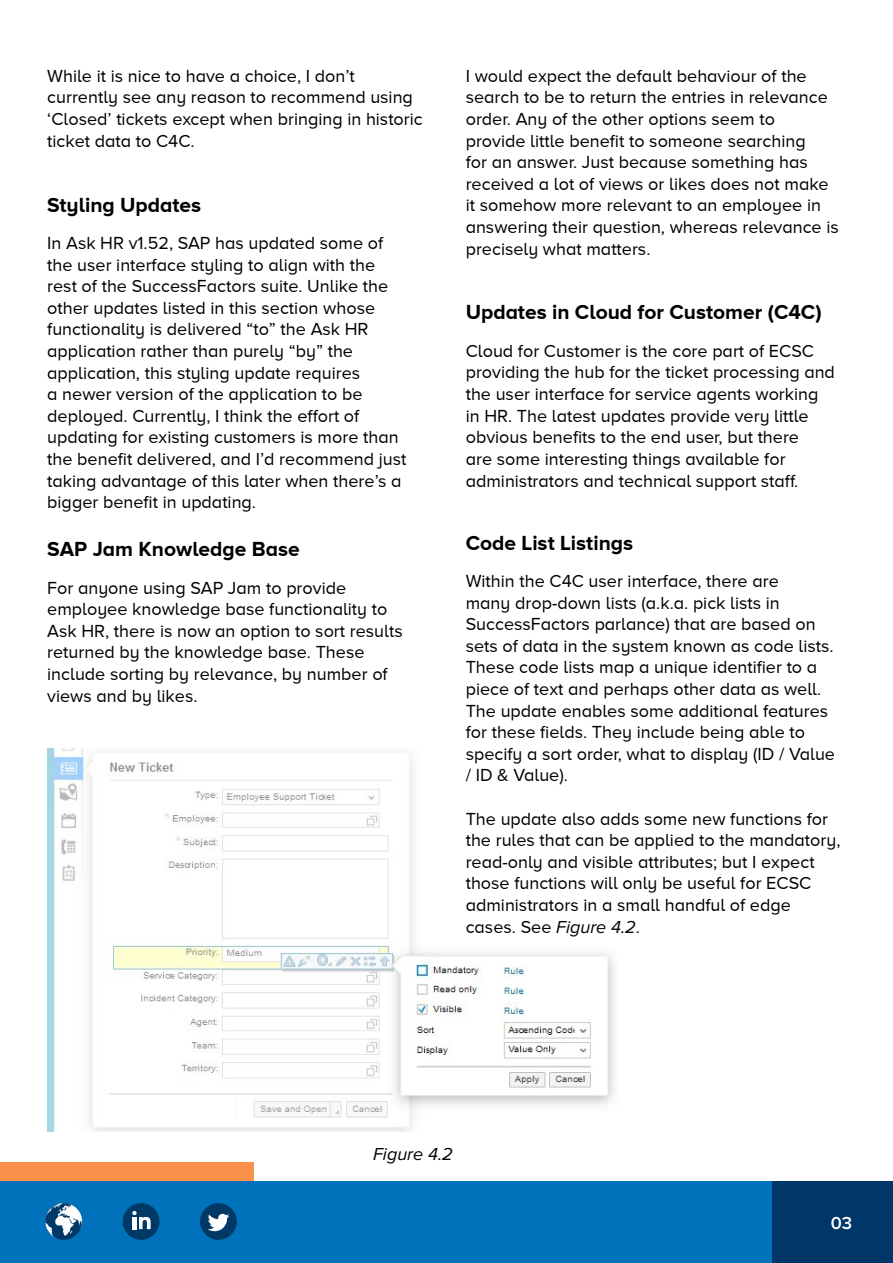
<style>
.page{position:relative;width:893px;height:1263px;background:#fff}
.page>*{position:absolute;margin:0;border:0;box-sizing:border-box;transform-origin:0 0}
.t1{font:700 21px "Proxima Nova A";color:#000}
.t2{font:18px/21.6px "Proxima Nova A";color:#000}
.t3{font:italic 18px "Proxima Nova";color:#000}
.t4{font:600 18px "Proxima Nova";color:#fff}
.s1{font-family:"Proxima Nova";font-style:italic}
</style>
<div class="page">
<div style="left:0;top:1162px;width:254px;height:101px;background:#fa914b"></div>
<div style="left:0;top:1182px;width:893px;height:81px;background:#0072bc"></div>
<div style="left:773px;top:1182px;width:120px;height:81px;background:#003768"></div>
<div style="left:123px;top:1203px;width:36px;height:37px;background:#003866;border-radius:50%"></div>
<svg style="left:132px;top:1211px;width:19px;height:18px"></svg>
<svg style="left:45px;top:1203px;width:37px;height:37px"></svg>
<svg style="left:45px;top:1203px;width:37px;height:35px"></svg>
<img style="left:47px;top:748px;width:568px;height:383px">
<div style="left:200px;top:1203px;width:37px;height:37px;background:#003866;border-radius:50%"></div>
<svg style="left:208px;top:1214px;width:21px;height:17px"></svg>
<p class="t2" style="left:47px;top:65px;width:377px">While it is nice to have a choice, I don’t currently see any reason to recommend using ‘Closed’ tickets except when bringing in historic ticket data to C4C.</p>
<p class="t2" style="left:466px;top:65px;width:375px">I would expect the default behaviour of the search to be to return the entries in relevance order. Any of the other options seem to provide little benefit to someone searching<br>for an answer. Just because something has received a lot of views or likes does not make it somehow more relevant to an employee in answering their question, whereas relevance is precisely what matters.</p>
<p class="t1" style="left:47px;top:193px;width:155px">Styling Updates</p>
<p class="t2" style="left:47px;top:232px;width:361px">In Ask HR v1.52, SAP has updated some of the user interface styling to align with the rest of the SuccessFactors suite. Unlike the other updates listed in this section whose functionality is delivered “to” the Ask HR application rather than purely “by” the application, this styling update requires<br>a newer version of the application to be deployed. Currently, I think the effort of updating for existing customers is more than the benefit delivered, and I’d recommend just taking advantage of this later when there’s a bigger benefit in updating.</p>
<p class="t1" style="left:466px;top:300px;width:357px">Updates in Cloud for Customer (C4C)</p>
<p class="t2" style="left:466px;top:340px;width:371px">Cloud for Customer is the core part of ECSC providing the hub for the ticket processing and the user interface for service agents working in HR. The latest updates provide very little obvious benefits to the end user, but there<br>are some interesting things available for administrators and technical support staff.</p>
<p class="t1" style="left:47px;top:537px;width:254px">SAP Jam Knowledge Base</p>
<p class="t2" style="left:47px;top:576px;width:357px">For anyone using SAP Jam to provide employee knowledge base functionality to Ask HR, there is now an option to sort results returned by the knowledge base. These include sorting by relevance, by number of views and by likes.</p>
<p class="t1" style="left:466px;top:531px;width:169px">Code List Listings</p>
<p class="t2" style="left:466px;top:570px;width:371px">Within the C4C user interface, there are<br>many drop-down lists (a.k.a. pick lists in SuccessFactors parlance) that are based on sets of data in the system known as code lists.<br>These code lists map a unique identifier to a piece of text and perhaps other data as well.<br>The update enables some additional features for these fields. They include being able to specify a sort order, what to display (ID / Value / ID &amp; Value).</p>
<p class="t2" style="left:466px;top:807px;width:376px">The update also adds some new functions for the rules that can be applied to the mandatory, read-only and visible attributes; but I expect those functions will only be useful for ECSC administrators in a small handful of edge cases. See <span class="s1">Figure 4.2</span>.</p>
<p class="t3" style="left:373px;top:1145px;width:81px">Figure 4.2</p>
<p class="t4" style="left:831px;top:1214px;width:23px">03</p>
</div>
